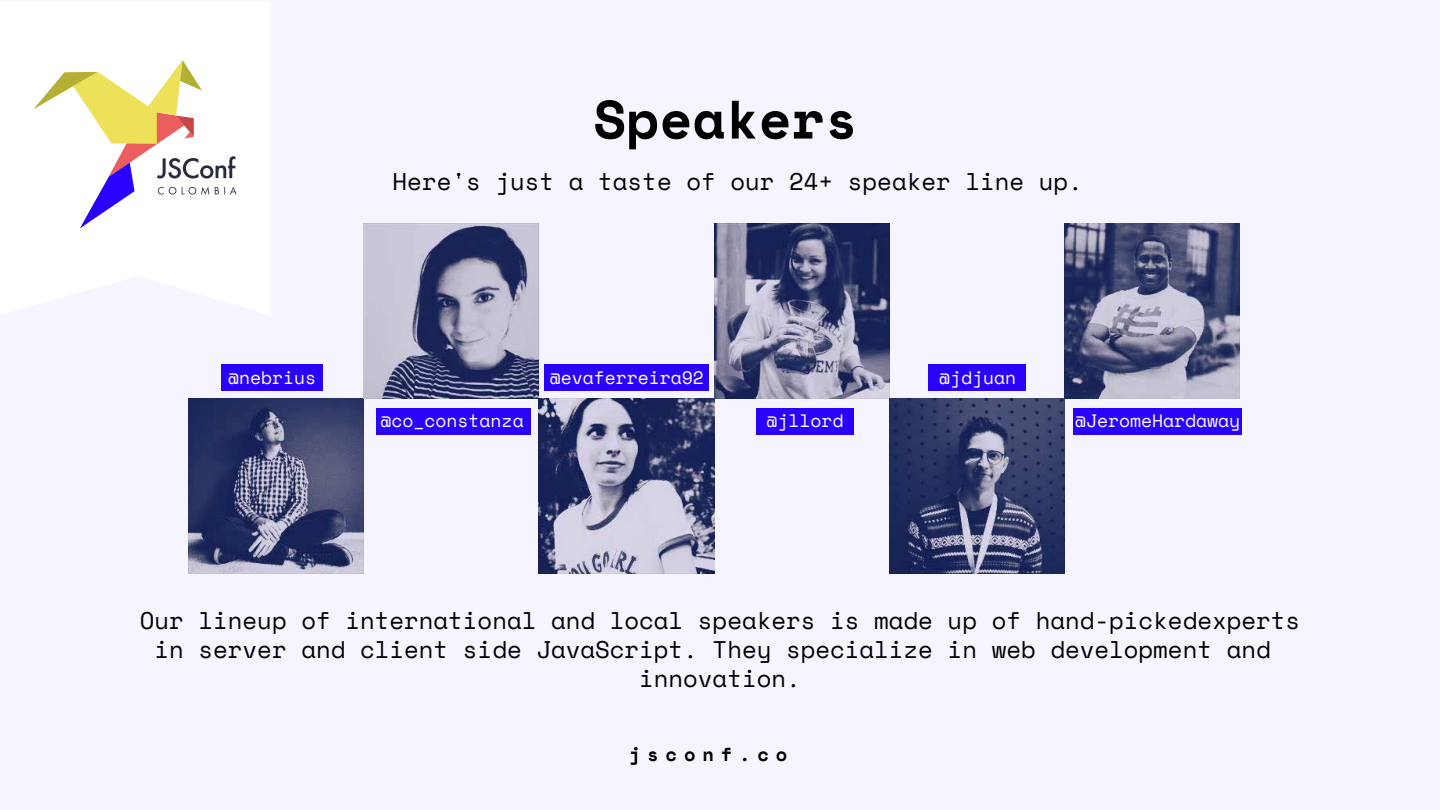
<style>
.page{position:relative;width:1440px;height:810px;background:#f6f5ff}
.page>*{position:absolute;margin:0;border:0;box-sizing:border-box;transform-origin:0 0}
.t1{font:700 54px "Space Mono";color:#000}
.t2{font:24px "Space Mono";color:#000}
.t3{font:700 18.75px "Space Mono";letter-spacing:.365em;color:#000}
.t4{font:18px "Space Mono";color:#fff}
</style>
<div class="page">
<svg style="left:33px;top:60px;width:204px;height:168px"></svg>
<div style="left:1073px;top:408px;width:169px;height:26px;background:#2a00ff"></div>
<div style="left:376px;top:408px;width:154px;height:26px;background:#2a00ff"></div>
<div style="left:928px;top:365px;width:98px;height:26px;background:#2a00ff"></div>
<div style="left:544px;top:365px;width:165px;height:26px;background:#2a00ff"></div>
<div style="left:756px;top:408px;width:98px;height:26px;background:#2a00ff"></div>
<div style="left:221px;top:365px;width:102px;height:26px;background:#2a00ff"></div>
<svg style="left:189px;top:399px;width:175px;height:175px;background:#4b527a"></svg>
<svg style="left:365px;top:224px;width:175px;height:175px;background:#8788a6"></svg>
<svg style="left:539px;top:399px;width:175px;height:175px;background:#787c9d"></svg>
<svg style="left:714px;top:224px;width:175px;height:175px;background:#65688c"></svg>
<svg style="left:890px;top:399px;width:175px;height:175px;background:#3d4670"></svg>
<svg style="left:1065px;top:224px;width:175px;height:175px;background:#6a6e8f"></svg>
<h1 class="t1" style="left:593px;top:78px;width:266px">Speakers</h1>
<p class="t2" style="left:393px;top:164px;width:692px">Here's just a taste of our 24+ speaker line up.</p>
<p class="t4" style="left:228px;top:365px;width:90px">@nebrius</p>
<p class="t4" style="left:380px;top:407px;width:145px">@co_constanza</p>
<p class="t4" style="left:550px;top:365px;width:156px">@evaferreira92</p>
<p class="t4" style="left:766px;top:407px;width:79px">@jllord</p>
<p class="t4" style="left:939px;top:365px;width:79px">@jdjuan</p>
<p class="t4" style="left:1075px;top:407px;width:167px">@JeromeHardaway</p>
<p class="t2" style="left:140px;top:603px;width:1162px">Our lineup of international and local speakers is made up of hand-pickedexperts</p>
<p class="t2" style="left:155px;top:632px;width:1118px">in server and client side JavaScript. They specialize in web development and</p>
<p class="t2" style="left:639px;top:661px;width:163px">innovation.</p>
<p class="t3" style="left:629px;top:740px;width:160px">jsconf.co</p>
</div>
